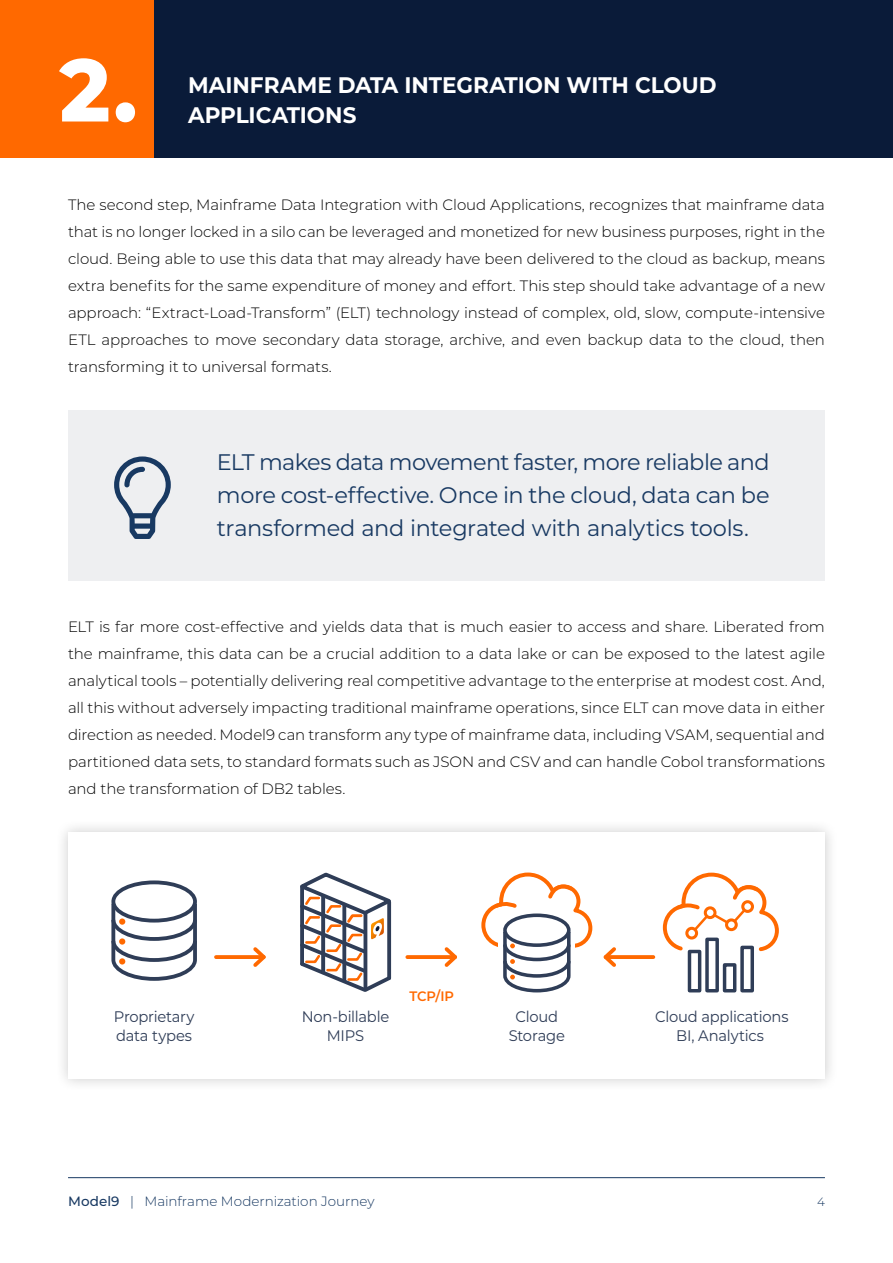
<style>
.page{position:relative;width:893px;height:1263px;background:#fff}
.page>*{position:absolute;margin:0;border:0;box-sizing:border-box;transform-origin:0 0}
.t1{font:800 88.5px "Montserrat";color:#fff;scale:.96 1}
.t2{font:22.5px/33px "Montserrat";letter-spacing:-.015em;color:#183962;text-align:justify}
.t3{font:700 22.5px "Montserrat";color:#fff;scale:.96 1}
.t4{font:15.3px/19.2px "Montserrat";letter-spacing:-.015em;color:#2f3d57;text-align:center;scale:.96 1}
.t5{font:300 15px/27px "Montserrat";letter-spacing:-.005em;color:#000;text-align:justify}
.t6{font:600 13.65px "Montserrat";color:#ff6900;scale:.96 1}
.t7{font:300 13.5px "Montserrat";color:#183962}
.t8{font:300 12px "Montserrat";color:#183962}
.s1{font-weight:500}
</style>
<div class="page">
<hr style="left:68px;top:1177px;width:757px;height:1px;background:#183962">
<div style="left:55px;top:819px;width:783px;height:273px;background:#000;opacity:.2"></div>
<div style="left:68px;top:832px;width:757px;height:247px;background:#fff"></div>
<svg style="left:216px;top:955px;width:34px;height:4px"></svg>
<svg style="left:250px;top:947px;width:16px;height:20px"></svg>
<svg style="left:407px;top:955px;width:34px;height:4px"></svg>
<svg style="left:441px;top:947px;width:16px;height:20px"></svg>
<svg style="left:620px;top:955px;width:33px;height:4px"></svg>
<svg style="left:603px;top:947px;width:17px;height:20px"></svg>
<div style="left:111px;top:880px;width:86px;height:42px;border:4px solid #2f3d57;border-radius:50%"></div>
<svg style="left:111px;top:900px;width:86px;height:81px"></svg>
<div style="left:688px;top:950px;width:13px;height:42px;border:3px solid #2f3d57"></div>
<div style="left:723px;top:963px;width:13px;height:29px;border:3px solid #2f3d57"></div>
<div style="left:705px;top:937px;width:14px;height:55px;border:3px solid #2f3d57"></div>
<div style="left:740px;top:946px;width:14px;height:46px;border:3px solid #2f3d57"></div>
<svg style="left:662px;top:872px;width:117px;height:81px"></svg>
<div style="left:687px;top:928px;width:10px;height:10px;background:#fff;border-radius:50%"></div>
<div style="left:685px;top:927px;width:13px;height:12px;border:3px solid #ff6900;border-radius:50%"></div>
<div style="left:743px;top:902px;width:9px;height:9px;background:#fff;border-radius:50%"></div>
<div style="left:741px;top:900px;width:13px;height:13px;border:3px solid #ff6900;border-radius:50%"></div>
<div style="left:726px;top:920px;width:10px;height:10px;background:#fff;border-radius:50%"></div>
<div style="left:725px;top:918px;width:13px;height:13px;border:3px solid #ff6900;border-radius:50%"></div>
<div style="left:705px;top:908px;width:10px;height:9px;background:#fff;border-radius:50%"></div>
<div style="left:704px;top:906px;width:12px;height:13px;border:3px solid #ff6900;border-radius:50%"></div>
<svg style="left:300px;top:872px;width:92px;height:120px"></svg>
<svg style="left:481px;top:872px;width:112px;height:121px"></svg>
<div style="left:68px;top:410px;width:757px;height:171px;background:#eeeff1"></div>
<div style="left:0;top:0;width:893px;height:157px;background:#0a1b39"></div>
<div style="left:0;top:0;width:153px;height:157px;background:#ff6900"></div>
<h1 class="t1" style="left:60px;top:25px;width:83px">2.</h1>
<h2 class="t3" style="left:188px;top:69px;width:552px">MAINFRAME DATA INTEGRATION WITH CLOUD</h2>
<h2 class="t3" style="left:188px;top:99px;width:177px">APPLICATIONS</h2>
<p class="t5" style="left:68px;top:191px;width:758px">The second step, Mainframe Data Integration with Cloud Applications, recognizes that mainframe data that is no longer locked in a silo can be leveraged and monetized for new business purposes, right in the cloud. Being able to use this data that may already have been delivered to the cloud as backup, means extra benefits for the same expenditure of money and effort. This step should take advantage of a new approach: “Extract-Load-Transform” (ELT) technology instead of complex, old, slow, compute-intensive ETL approaches to move secondary data storage, archive, and even backup data to the cloud, then transforming it to universal formats.</p>
<h2 class="t2" style="left:217px;top:445px;width:554px">ELT makes data movement faster, more reliable and more cost-effective. Once in the cloud, data can be transformed and integrated with analytics tools.</h2>
<p class="t5" style="left:68px;top:613px;width:758px">ELT is far more cost-effective and yields data that is much easier to access and share. Liberated from the mainframe, this data can be a crucial addition to a data lake or can be exposed to the latest agile analytical tools – potentially delivering real competitive advantage to the enterprise at modest cost. And, all this without adversely impacting traditional mainframe operations, since ELT can move data in either direction as needed. Model9 can transform any type of mainframe data, including VSAM, sequential and partitioned data sets, to standard formats such as JSON and CSV and can handle Cobol transformations and the transformation of DB2 tables.</p>
<p class="t4" style="left:114px;top:1006px;width:85px;text-align:left">Proprietary data types</p>
<p class="t6" style="left:409px;top:986px;width:48px">TCP/IP</p>
<p class="t4" style="left:302px;top:1006px;width:93px">Non-billable<br>MIPS</p>
<p class="t4" style="left:655px;top:1006px;width:140px">Cloud applications<br>BI, Analytics</p>
<p class="t4" style="left:509px;top:1006px;width:60px">Cloud<br>Storage</p>
<p class="t7" style="left:68px;top:1191px;width:308px"><span class="s1">Model9</span> | Mainframe Modernization Journey</p>
<p class="t8" style="left:817px;top:1193px;width:9px">4</p>
</div>
